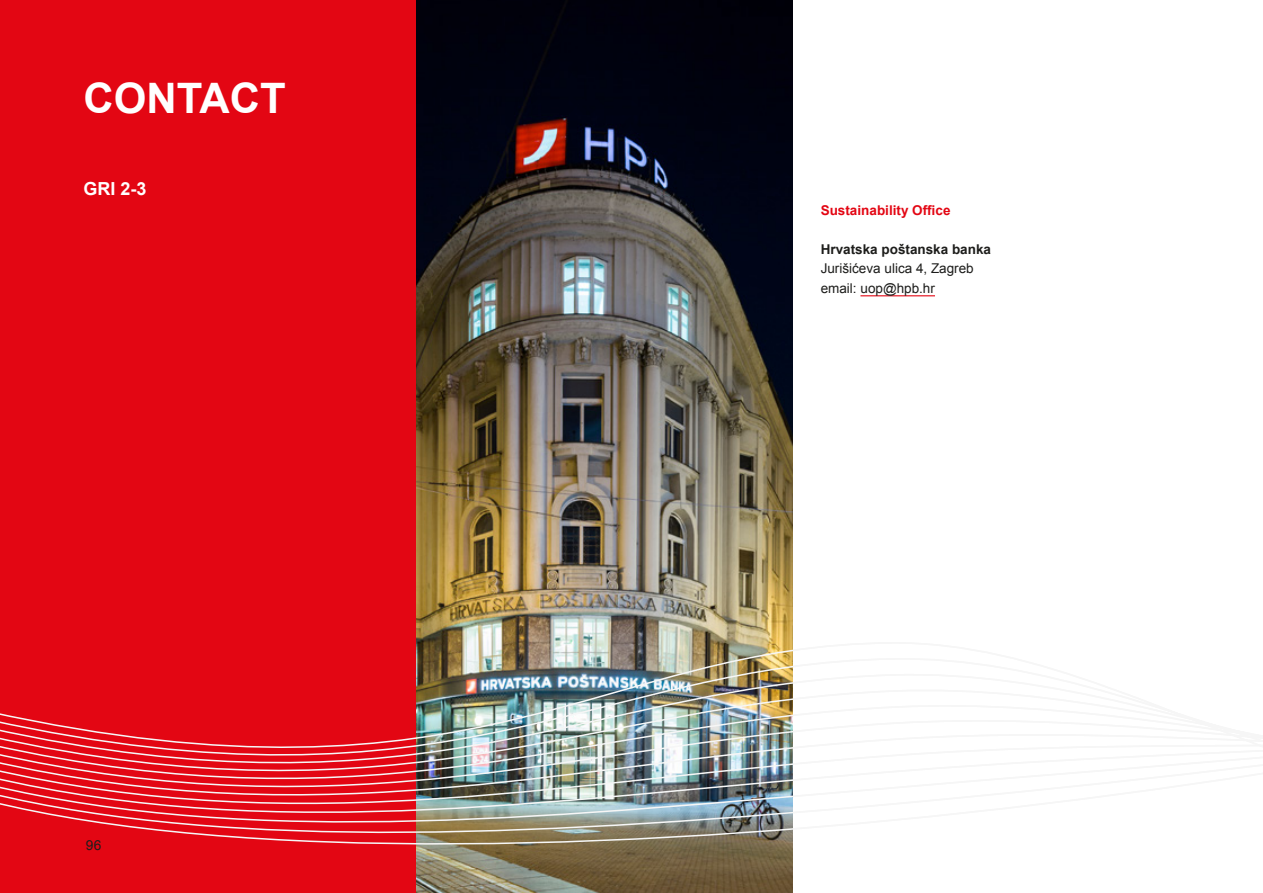
<style>
.page{position:relative;width:1263px;height:893px;background:#fff}
.page>*{position:absolute;margin:0;border:0;box-sizing:border-box;transform-origin:0 0}
.t1{font:700 42px "Arial";color:#fff}
.t2{font:700 18px "Arial";color:#fff}
.t3{font:13.8px "Arial";color:#1d1d1b}
.t4{font:13.5px/19.5px "Arial";color:#1d1d1b}
.t5{font:700 13.5px "Arial";color:#1d1d1b}
.t6{font:700 13.5px "Arial";color:#e30613}
</style>
<div class="page">
<div style="left:0;top:0;width:417px;height:893px;background:#e30613"></div>
<hr style="left:860px;top:295px;width:75px;height:1px;background:#e30613">
<img style="left:417px;top:0;width:375px;height:411px">
<img style="left:416px;top:411px;width:377px;height:35px">
<img style="left:416px;top:446px;width:377px;height:33px">
<img style="left:416px;top:479px;width:377px;height:32px">
<img style="left:416px;top:511px;width:377px;height:29px">
<img style="left:416px;top:540px;width:377px;height:29px">
<img style="left:416px;top:569px;width:377px;height:29px">
<img style="left:416px;top:598px;width:377px;height:29px">
<img style="left:416px;top:627px;width:377px;height:12px">
<img style="left:0;top:639px;width:793px;height:254px">
<h1 class="t1" style="left:84px;top:70px;width:204px">CONTACT</h1>
<h2 class="t2" style="left:84px;top:177px;width:65px">GRI 2-3</h2>
<p class="t3" style="left:86px;top:836px;width:17px">96</p>
<p class="t6" style="left:821px;top:201px;width:131px">Sustainability Office</p>
<p class="t5" style="left:821px;top:240px;width:172px">Hrvatska poštanska banka</p>
<p class="t4" style="left:821px;top:259px;width:155px">Jurišićeva ulica 4, Zagreb email: uop@hpb.hr</p>
</div>
